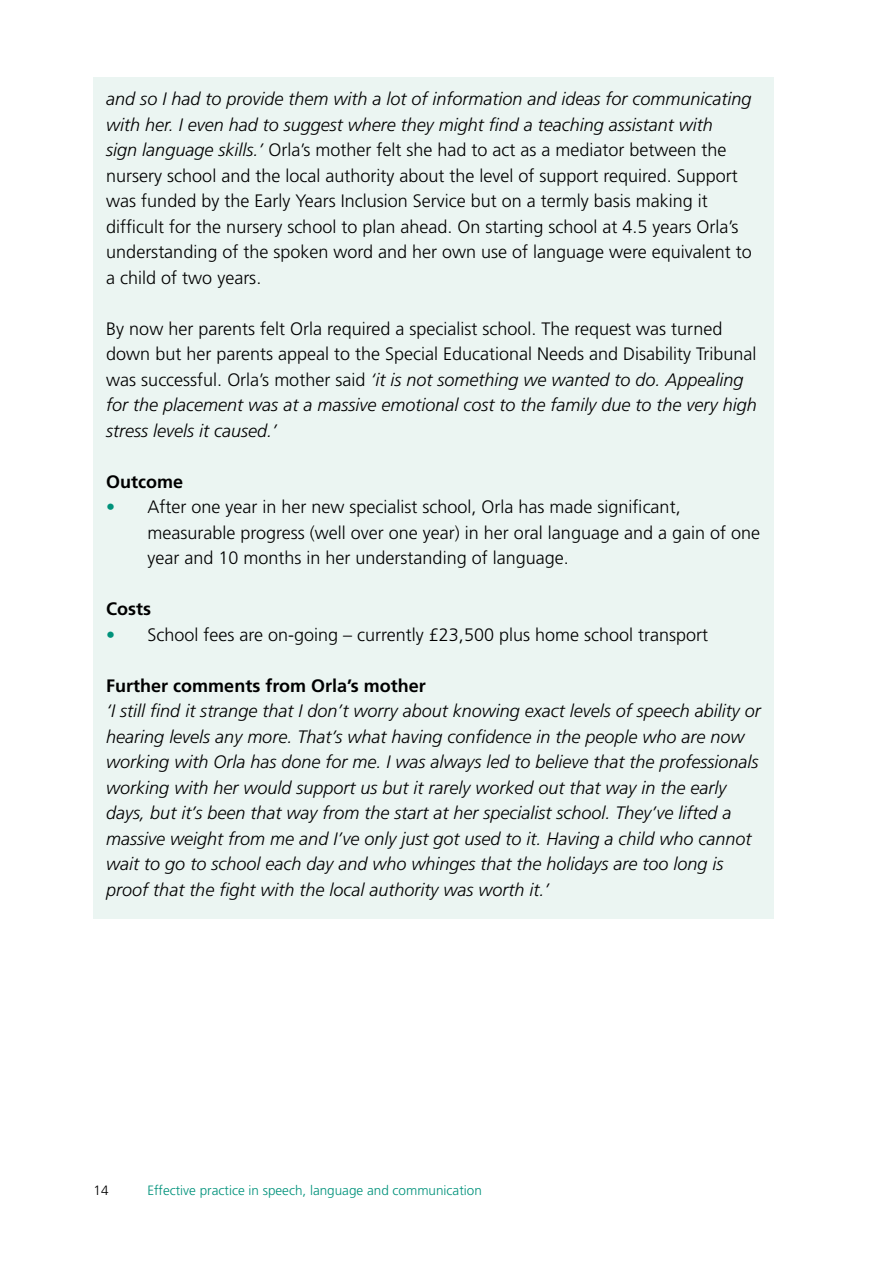
<style>
.page{position:relative;width:893px;height:1263px;background:#fff}
.page>*{position:absolute;margin:0;border:0;box-sizing:border-box;transform-origin:0 0}
.t1{font:300 18px/25.5px "Frutiger";color:#000}
.t2{font:italic 300 18px/25.5px "Frutiger";color:#000}
.t3{font:700 18px "Frutiger";color:#000}
.t4{font:300 13.5px "Frutiger";color:#00927b}
.t5{font:300 13.5px "Frutiger";color:#000}
.s1{font-style:italic}
.s2{color:#00927b}
</style>
<div class="page">
<div style="left:94px;top:77px;width:680px;height:841px;background:#ebf5f2"></div>
<p class="t1" style="left:106px;top:86px;width:647px"><span class="s1">and so I had to provide them with a lot of information and ideas for communicating with her. I even had to suggest where they might find a teaching assistant with<br>sign language skills.’</span> Orla’s mother felt she had to act as a mediator between the nursery school and the local authority about the level of support required. Support was funded by the Early Years Inclusion Service but on a termly basis making it difficult for the nursery school to plan ahead. On starting school at 4.5 years Orla’s understanding of the spoken word and her own use of language were equivalent to a child of two years.</p>
<p class="t1" style="left:106px;top:316px;width:652px">By now her parents felt Orla required a specialist school. The request was turned down but her parents appeal to the Special Educational Needs and Disability Tribunal was successful. Orla’s mother said <span class="s1">‘it is not something we wanted to do. Appealing for the placement was at a massive emotional cost to the family due to the very high stress levels it caused.’</span></p>
<p class="t3" style="left:106px;top:471px;width:79px">Outcome</p>
<p class="t1" style="left:148px;top:494px;width:614px;text-indent:-41px"><span class="s2">•</span> After one year in her new specialist school, Orla has made significant, measurable progress (well over one year) in her oral language and a gain of one year and 10 months in her understanding of language.</p>
<p class="t3" style="left:106px;top:598px;width:46px">Costs</p>
<p class="t1" style="left:106px;top:622px;width:603px"><span class="s2">•</span> School fees are on-going – currently £23,500 plus home school transport</p>
<p class="t3" style="left:106px;top:675px;width:321px">Further comments from Orla’s mother</p>
<p class="t2" style="left:106px;top:698px;width:656px">‘I still find it strange that I don’t worry about knowing exact levels of speech ability or hearing levels any more. That’s what having confidence in the people who are now working with Orla has done for me. I was always led to believe that the professionals working with her would support us but it rarely worked out that way in the early days, but it’s been that way from the start at her specialist school. They’ve lifted a massive weight from me and I’ve only just got used to it. Having a child who cannot wait to go to school each day and who whinges that the holidays are too long is proof that the fight with the local authority was worth it.’</p>
<p class="t5" style="left:94px;top:1182px;width:17px">14</p>
<p class="t4" style="left:148px;top:1182px;width:336px">Effective practice in speech, language and communication</p>
</div>
